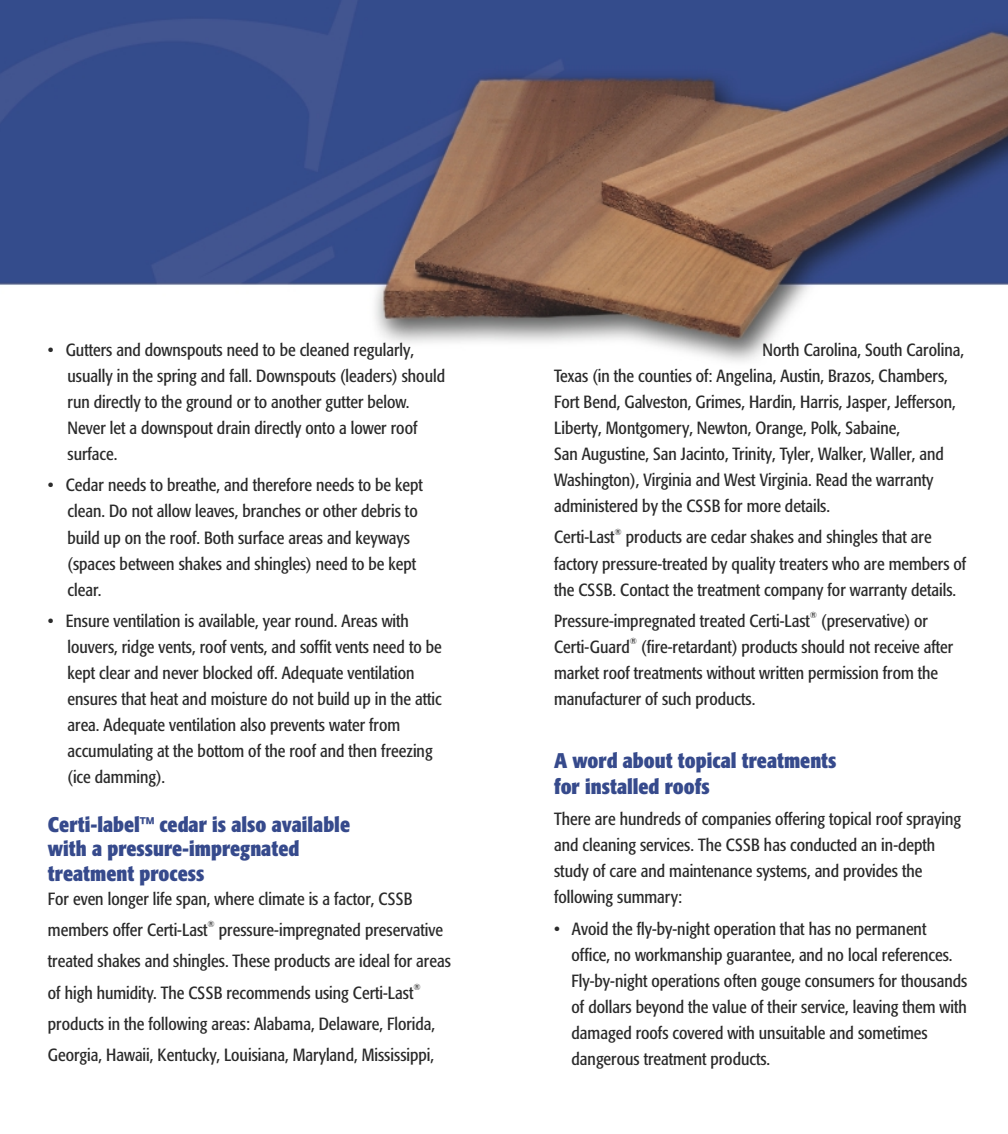
<style>
.page{position:relative;width:1008px;height:1134px;background:#fff}
.page>*{position:absolute;margin:0;border:0;box-sizing:border-box;transform-origin:0 0}
.t1{font:700 condensed 21px/24.3px "Formata";color:#364a8c}
.t2{font:condensed 17.5px/26.1px "Formata";color:#2b2b2b}
.t3{font:condensed 8.75px "Formata";color:#2b2b2b}
</style>
<div class="page">
<img style="left:0;top:0;width:1008px;height:362px">
<p class="t2" style="left:68px;top:338px;width:379px;text-indent:-20px">• Gutters and downspouts need to be cleaned regularly, usually in the spring and fall. Downspouts (leaders) should run directly to the ground or to another gutter below.<br>Never let a downspout drain directly onto a lower roof surface.</p>
<p class="t2" style="left:68px;top:474px;width:357px;text-indent:-20px">• Cedar needs to breathe, and therefore needs to be kept clean. Do not allow leaves, branches or other debris to build up on the roof. Both surface areas and keyways (spaces between shakes and shingles) need to be kept clear.</p>
<p class="t2" style="left:68px;top:610px;width:376px;text-indent:-20px">• Ensure ventilation is available, year round. Areas with louvers, ridge vents, roof vents, and soffit vents need to be kept clear and never blocked off. Adequate ventilation ensures that heat and moisture do not build up in the attic area. Adequate ventilation also prevents water from accumulating at the bottom of the roof and then freezing (ice damming).</p>
<p class="t1" style="left:48px;top:815px;width:304px">Certi-label™ cedar is also available with a pressure-impregnated treatment process</p>
<p class="t2" style="left:48px;top:887px;width:366px">For even longer life span, where climate is a factor, CSSB</p>
<p class="t3" style="left:208px;top:921px;width:9px">®</p>
<p class="t2" style="left:48px;top:916px;width:405px;line-height:31.3px">members offer Certi-Last pressure-impregnated preservative treated shakes and shingles. These products are ideal for areas</p>
<p class="t3" style="left:413px;top:983px;width:9px">®</p>
<p class="t2" style="left:48px;top:979px;width:389px;line-height:31.3px">of high humidity. The CSSB recommends using Certi-Last products in the following areas: Alabama, Delaware, Florida,<br>Georgia, Hawaii, Kentucky, Louisiana, Maryland, Mississippi,</p>
<p class="t2" style="left:554px;top:338px;width:411px;text-indent:208px">North Carolina, South Carolina, Texas (in the counties of: Angelina, Austin, Brazos, Chambers, Fort Bend, Galveston, Grimes, Hardin, Harris, Jasper, Jefferson, Liberty, Montgomery, Newton, Orange, Polk, Sabaine,<br>San Augustine, San Jacinto, Trinity, Tyler, Walker, Waller, and Washington), Virginia and West Virginia. Read the warranty administered by the CSSB for more details.</p>
<p class="t2" style="left:554px;top:526px;width:414px">Certi-Last products are cedar shakes and shingles that are factory pressure-treated by quality treaters who are members of the CSSB. Contact the treatment company for warranty details.</p>
<p class="t2" style="left:554px;top:610px;width:401px">Pressure-impregnated treated Certi-Last (preservative) or Certi-Guard (fire-retardant) products should not receive after market roof treatments without written permission from the manufacturer of such products.</p>
<p class="t3" style="left:615px;top:528px;width:9px">®</p>
<p class="t3" style="left:810px;top:612px;width:9px">®</p>
<p class="t3" style="left:630px;top:638px;width:9px">®</p>
<p class="t1" style="left:554px;top:749px;width:284px;line-height:26.1px">A word about topical treatments for installed roofs</p>
<p class="t2" style="left:554px;top:808px;width:409px">There are hundreds of companies offering topical roof spraying and cleaning services. The CSSB has conducted an in-depth study of care and maintenance systems, and provides the following summary:</p>
<p class="t2" style="left:572px;top:917px;width:397px;text-indent:-17px">• Avoid the fly-by-night operation that has no permanent office, no workmanship guarantee, and no local references.<br>Fly-by-night operations often gouge consumers for thousands of dollars beyond the value of their service, leaving them with damaged roofs covered with unsuitable and sometimes dangerous treatment products.</p>
</div>
